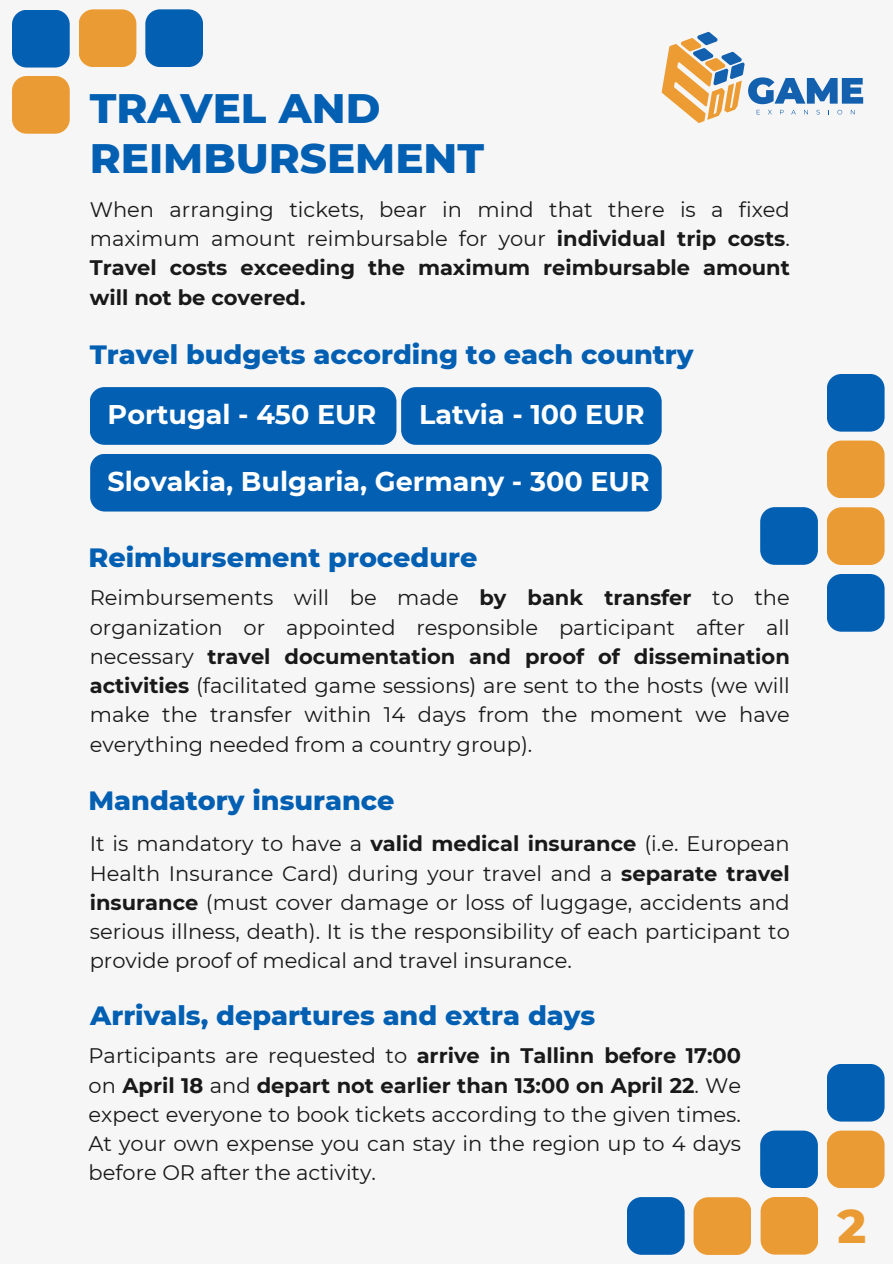
<style>
.page{position:relative;width:893px;height:1264px;background:#fff}
.page>*{position:absolute;margin:0;border:0;box-sizing:border-box;transform-origin:0 0}
.t1{font:800 48px "Montserrat";color:#eb9b34}
.t2{font:800 42px/49.5px "Montserrat";color:#025fb2}
.t3{font:800 27px "Montserrat";color:#025fb2}
.t4{font:700 27px "Montserrat";color:#fff}
.t5{font:21px/29.2px "Montserrat";color:#191919;text-align:justify}
.t6{font:700 21px/29.2px "Montserrat";color:#191919;text-align:justify}
.s1{font-weight:400}
.s2{font-weight:700}
</style>
<div class="page">
<div style="left:0;top:0;width:892px;height:1263px;background:#f6f6f6"></div>
<div style="left:12px;top:76px;width:58px;height:58px;background:#eb9b34;border-radius:15px"></div>
<div style="left:79px;top:9px;width:57px;height:58px;background:#eb9b34;border-radius:15px"></div>
<div style="left:145px;top:9px;width:58px;height:58px;background:#025fb2;border-radius:15px"></div>
<div style="left:90px;top:387px;width:306px;height:58px;background:#025fb2;border-radius:15px"></div>
<div style="left:90px;top:454px;width:571px;height:57px;background:#025fb2;border-radius:15px"></div>
<div style="left:12px;top:10px;width:58px;height:57px;background:#025fb2;border-radius:15px"></div>
<div style="left:760px;top:507px;width:57px;height:58px;background:#025fb2;border-radius:15px"></div>
<div style="left:826px;top:440px;width:58px;height:58px;background:#eb9b34;border-radius:15px"></div>
<div style="left:826px;top:374px;width:58px;height:57px;background:#025fb2;border-radius:15px"></div>
<div style="left:826px;top:507px;width:58px;height:58px;background:#eb9b34;border-radius:15px"></div>
<div style="left:826px;top:574px;width:58px;height:57px;background:#025fb2;border-radius:15px"></div>
<svg style="left:661px;top:32px;width:202px;height:91px"></svg>
<div style="left:401px;top:387px;width:260px;height:58px;background:#025fb2;border-radius:15px"></div>
<div style="left:826px;top:1063px;width:58px;height:58px;background:#025fb2;border-radius:15px"></div>
<div style="left:826px;top:1130px;width:58px;height:58px;background:#eb9b34;border-radius:15px"></div>
<div style="left:760px;top:1130px;width:57px;height:58px;background:#025fb2;border-radius:15px"></div>
<div style="left:693px;top:1197px;width:58px;height:57px;background:#eb9b34;border-radius:15px"></div>
<div style="left:627px;top:1197px;width:57px;height:57px;background:#025fb2;border-radius:15px"></div>
<div style="left:760px;top:1196px;width:58px;height:58px;background:#eb9b34;border-radius:15px"></div>
<h2 class="t2" style="left:90px;top:83px;width:396px">TRAVEL AND<br>REIMBURSEMENT</h2>
<h1 class="t6" style="left:90px;top:195px;width:701px"><span class="s1">When arranging tickets, bear in mind that there is a fixed maximum amount reimbursable for your</span> individual trip costs<span class="s1">.<br></span>Travel costs exceeding the maximum reimbursable amount will not be covered.</h1>
<p class="t3" style="left:90px;top:338px;width:605px">Travel budgets according to each country</p>
<p class="t4" style="left:419px;top:398px;width:227px">Latvia - 100 EUR</p>
<h2 class="t4" style="left:108px;top:398px;width:270px">Portugal - 450 EUR</h2>
<h2 class="t4" style="left:108px;top:465px;width:543px">Slovakia, Bulgaria, Germany - 300 EUR</h2>
<h2 class="t3" style="left:88px;top:540px;width:390px">Reimbursement procedure</h2>
<h2 class="t5" style="left:90px;top:583px;width:701px">Reimbursements will be made <span class="s2">by bank transfer</span> to the organization or appointed responsible participant after all necessary <span class="s2">travel documentation and proof of dissemination activities</span> (facilitated game sessions) are sent to the hosts (we will make the transfer within 14 days from the moment we have everything needed from a country group).</h2>
<p class="t3" style="left:88px;top:783px;width:307px">Mandatory insurance</p>
<h2 class="t5" style="left:90px;top:829px;width:701px">It is mandatory to have a <span class="s2">valid medical insurance</span> (i.e. European Health Insurance Card) during your travel and a <span class="s2">separate travel insurance</span> (must cover damage or loss of luggage, accidents and serious illness, death). It is the responsibility of each participant to provide proof of medical and travel insurance.</h2>
<p class="t3" style="left:90px;top:999px;width:506px">Arrivals, departures and extra days</p>
<h2 class="t5" style="left:88px;top:1041px;width:654px">Participants are requested to <span class="s2">arrive in Tallinn before 17:00 </span>on <span class="s2">April 18</span> and <span class="s2">depart not earlier than 13:00 on April 22</span>. We expect everyone to book tickets according to the given times.<br>At your own expense you can stay in the region up to 4 days before OR after the activity.</h2>
<p class="t1" style="left:837px;top:1195px;width:30px">2</p>
</div>
